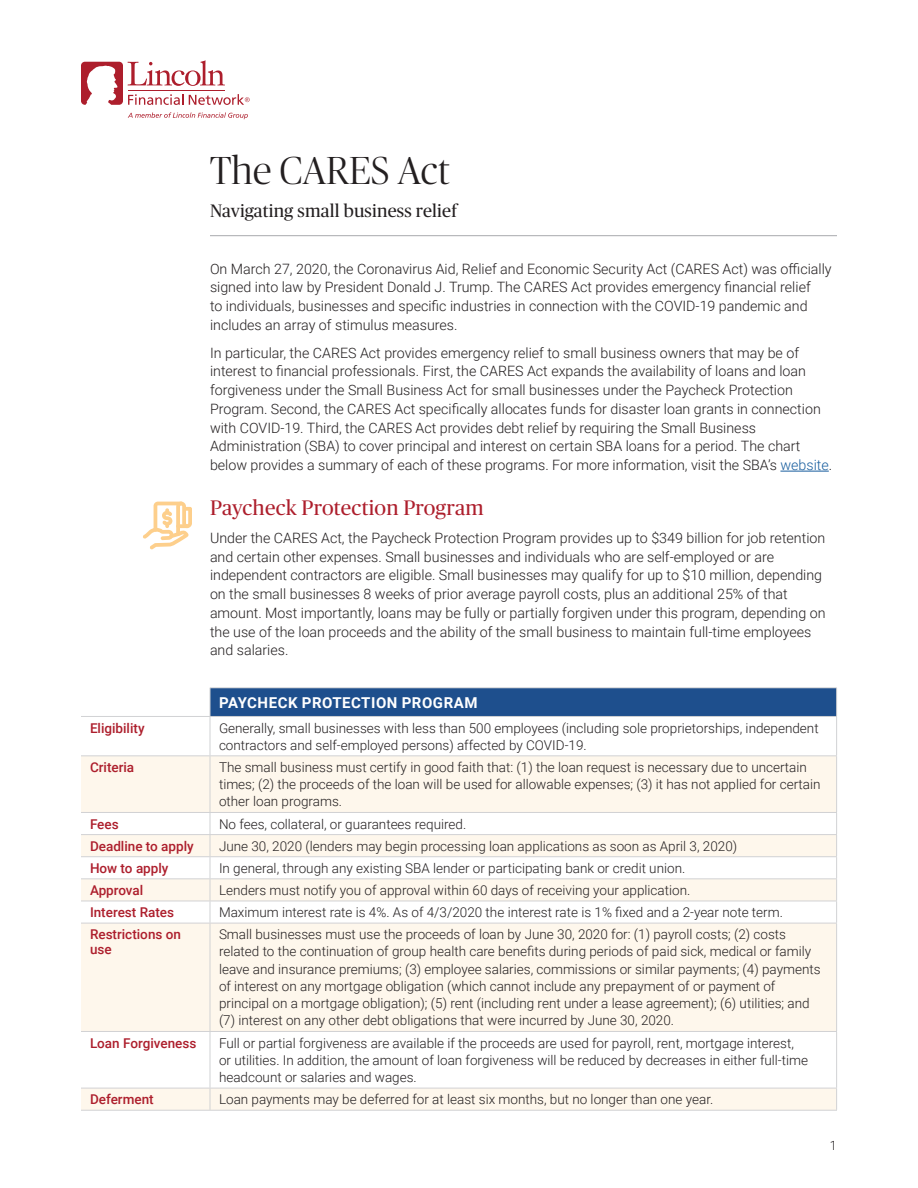
<style>
.page{position:relative;width:918px;height:1188px;background:#fff}
.page>*{position:absolute;margin:0;border:0;box-sizing:border-box;transform-origin:0 0}
.Headline{font:300 39px "Publico Banner";letter-spacing:.01em;color:#231f20}
.Subheader_1{font:21px "Publico Headline";letter-spacing:.01em;color:#ad1e2c}
.Subtitle{font:18px "Publico Headline";letter-spacing:.01em;color:#231f20}
.Table_-_Figures{font:700 15px "Roboto";letter-spacing:.035em;color:#fff}
.Body_Copy{font:300 14.25px/18.8px "Roboto";color:#231f20}
.Subheader_1-2{font:300 14.25px/18.8px "Roboto";color:#231f20}
.Table_-_Figures-2{font:300 13.5px/17.2px "Roboto";color:#231f20}
.Table_-_Figures-3{font:500 13.5px/15px "Roboto";color:#ad1e2c}
.t1{font:300 12.75px "Roboto";color:#231f20}
.s1{color:#175d9e}
</style>
<div class="page">
<hr style="left:210px;top:235px;width:627px;height:1px;background:#a8a9ad">
<hr style="left:780px;top:471px;width:49px;height:1px;background:#175d9e">
<div style="left:210px;top:688px;width:627px;height:28px;background:#1e4f8d"></div>
<svg style="left:81px;top:756px;width:755px;height:354px;fill:#fef7ec"></svg>
<hr style="left:210px;top:717px;width:1px;height:38px;background:#d1d2d4">
<hr style="left:836px;top:717px;width:1px;height:38px;background:#d1d2d4">
<hr style="left:210px;top:756px;width:1px;height:56px;background:#d1d2d4">
<hr style="left:836px;top:756px;width:1px;height:56px;background:#d1d2d4">
<hr style="left:81px;top:812px;width:129px;height:1px;background:#d1d2d4">
<hr style="left:210px;top:812px;width:627px;height:1px;background:#d1d2d4">
<hr style="left:81px;top:834px;width:129px;height:1px;background:#d1d2d4">
<hr style="left:210px;top:834px;width:627px;height:1px;background:#d1d2d4">
<hr style="left:81px;top:856px;width:129px;height:1px;background:#d1d2d4">
<hr style="left:210px;top:856px;width:627px;height:1px;background:#d1d2d4">
<hr style="left:81px;top:878px;width:129px;height:1px;background:#d1d2d4">
<hr style="left:210px;top:878px;width:627px;height:1px;background:#d1d2d4">
<hr style="left:81px;top:901px;width:129px;height:1px;background:#d1d2d4">
<hr style="left:210px;top:901px;width:627px;height:1px;background:#d1d2d4">
<svg style="left:210px;top:813px;width:1px;height:110px"></svg>
<svg style="left:836px;top:813px;width:1px;height:110px"></svg>
<hr style="left:210px;top:923px;width:1px;height:108px;background:#d1d2d4">
<hr style="left:836px;top:923px;width:1px;height:108px;background:#d1d2d4">
<hr style="left:210px;top:1032px;width:1px;height:56px;background:#d1d2d4">
<hr style="left:836px;top:1032px;width:1px;height:56px;background:#d1d2d4">
<svg style="left:210px;top:1089px;width:1px;height:21px"></svg>
<svg style="left:836px;top:1089px;width:1px;height:21px"></svg>
<hr style="left:81px;top:923px;width:129px;height:1px;background:#d1d2d4">
<hr style="left:210px;top:923px;width:627px;height:1px;background:#d1d2d4">
<hr style="left:81px;top:1031px;width:129px;height:1px;background:#d1d2d4">
<hr style="left:210px;top:1031px;width:627px;height:1px;background:#d1d2d4">
<hr style="left:81px;top:1088px;width:129px;height:1px;background:#d1d2d4">
<hr style="left:210px;top:1088px;width:627px;height:1px;background:#d1d2d4">
<hr style="left:81px;top:1110px;width:129px;height:1px;background:#d1d2d4">
<hr style="left:210px;top:1110px;width:627px;height:1px;background:#d1d2d4">
<hr style="left:210px;top:688px;width:627px;height:1px;background:#d1d2d4">
<svg style="left:210px;top:688px;width:1px;height:28px"></svg>
<svg style="left:836px;top:688px;width:1px;height:28px"></svg>
<hr style="left:210px;top:755px;width:627px;height:1px;background:#d1d2d4">
<hr style="left:81px;top:755px;width:129px;height:1px;background:#d1d2d4">
<hr style="left:81px;top:716px;width:129px;height:1px;background:#d1d2d4">
<hr style="left:210px;top:716px;width:627px;height:1px;background:#d1d2d4">
<svg style="left:143px;top:502px;width:49px;height:47px"></svg>
<svg style="left:128px;top:112px;width:120px;height:7px"></svg>
<svg style="left:81px;top:60px;width:169px;height:45px"></svg>
<p class="Headline" style="left:210px;top:145px;width:241px">The CARES Act</p>
<p class="Subtitle" style="left:210px;top:198px;width:248px">Navigating small business relief</p>
<p class="Body_Copy" style="left:210px;top:259px;width:623px">On March 27, 2020, the Coronavirus Aid, Relief and Economic Security Act (CARES Act) was officially signed into law by President Donald J. Trump. The CARES Act provides emergency financial relief<br>to individuals, businesses and specific industries in connection with the COVID-19 pandemic and includes an array of stimulus measures.</p>
<p class="Body_Copy" style="left:210px;top:343px;width:624px">In particular, the CARES Act provides emergency relief to small business owners that may be of interest to financial professionals. First, the CARES Act expands the availability of loans and loan forgiveness under the Small Business Act for small businesses under the Paycheck Protection Program. Second, the CARES Act specifically allocates funds for disaster loan grants in connection with COVID-19. Third, the CARES Act provides debt relief by requiring the Small Business Administration (SBA) to cover principal and interest on certain SBA loans for a period. The chart below provides a summary of each of these programs. For more information, visit the SBA’s <span class="s1">website</span>.</p>
<p class="Subheader_1" style="left:210px;top:493px;width:275px">Paycheck Protection Program</p>
<p class="Subheader_1-2" style="left:210px;top:528px;width:617px">Under the CARES Act, the Paycheck Protection Program provides up to $349 billion for job retention and certain other expenses. Small businesses and individuals who are self-employed or are independent contractors are eligible. Small businesses may qualify for up to $10 million, depending on the small businesses 8 weeks of prior average payroll costs, plus an additional 25% of that amount. Most importantly, loans may be fully or partially forgiven under this program, depending on the use of the loan proceeds and the ability of the small business to maintain full-time employees and salaries.</p>
<p class="Table_-_Figures" style="left:219px;top:692px;width:260px">PAYCHECK PROTECTION PROGRAM</p>
<p class="Table_-_Figures-3" style="left:90px;top:720px;width:56px">Eligibility</p>
<p class="Table_-_Figures-2" style="left:219px;top:719px;width:601px">Generally, small businesses with less than 500 employees (including sole proprietorships, independent contractors and self-employed persons) affected by COVID-19.</p>
<p class="Table_-_Figures-3" style="left:90px;top:759px;width:46px">Criteria</p>
<p class="Table_-_Figures-2" style="left:219px;top:758px;width:603px">The small business must certify in good faith that: (1) the loan request is necessary due to uncertain times; (2) the proceeds of the loan will be used for allowable expenses; (3) it has not applied for certain other loan programs.</p>
<p class="Table_-_Figures-3" style="left:90px;top:816px;width:30px">Fees</p>
<p class="Table_-_Figures-2" style="left:219px;top:815px;width:249px">No fees, collateral, or guarantees required.</p>
<p class="Table_-_Figures-3" style="left:90px;top:838px;width:105px">Deadline to apply</p>
<p class="Table_-_Figures-2" style="left:219px;top:837px;width:520px">June 30, 2020 (lenders may begin processing loan applications as soon as April 3, 2020)</p>
<p class="Table_-_Figures-3" style="left:90px;top:860px;width:80px">How to apply</p>
<p class="Table_-_Figures-2" style="left:219px;top:859px;width:468px">In general, through any existing SBA lender or participating bank or credit union.</p>
<p class="Table_-_Figures-3" style="left:90px;top:882px;width:55px">Approval</p>
<p class="Table_-_Figures-2" style="left:219px;top:881px;width:473px">Lenders must notify you of approval within 60 days of receiving your application.</p>
<p class="Table_-_Figures-3" style="left:90px;top:904px;width:86px">Interest Rates</p>
<p class="Table_-_Figures-2" style="left:219px;top:903px;width:565px">Maximum interest rate is 4%. As of 4/3/2020 the interest rate is 1% fixed and a 2-year note term.</p>
<p class="Table_-_Figures-3" style="left:90px;top:926px;width:93px">Restrictions on use</p>
<p class="Table_-_Figures-2" style="left:219px;top:925px;width:603px">Small businesses must use the proceeds of loan by June 30, 2020 for: (1) payroll costs; (2) costs related to the continuation of group health care benefits during periods of paid sick, medical or family leave and insurance premiums; (3) employee salaries, commissions or similar payments; (4) payments of interest on any mortgage obligation (which cannot include any prepayment of or payment of principal on a mortgage obligation); (5) rent (including rent under a lease agreement); (6) utilities; and (7) interest on any other debt obligations that were incurred by June 30, 2020.</p>
<p class="Table_-_Figures-3" style="left:90px;top:1035px;width:108px">Loan Forgiveness</p>
<p class="Table_-_Figures-2" style="left:219px;top:1034px;width:591px">Full or partial forgiveness are available if the proceeds are used for payroll, rent, mortgage interest, or utilities. In addition, the amount of loan forgiveness will be reduced by decreases in either full-time headcount or salaries and wages.</p>
<p class="Table_-_Figures-3" style="left:90px;top:1091px;width:65px">Deferment</p>
<p class="Table_-_Figures-2" style="left:219px;top:1090px;width:496px">Loan payments may be deferred for at least six months, but no longer than one year.</p>
<p class="t1" style="left:830px;top:1136px;width:9px">1</p>
</div>
